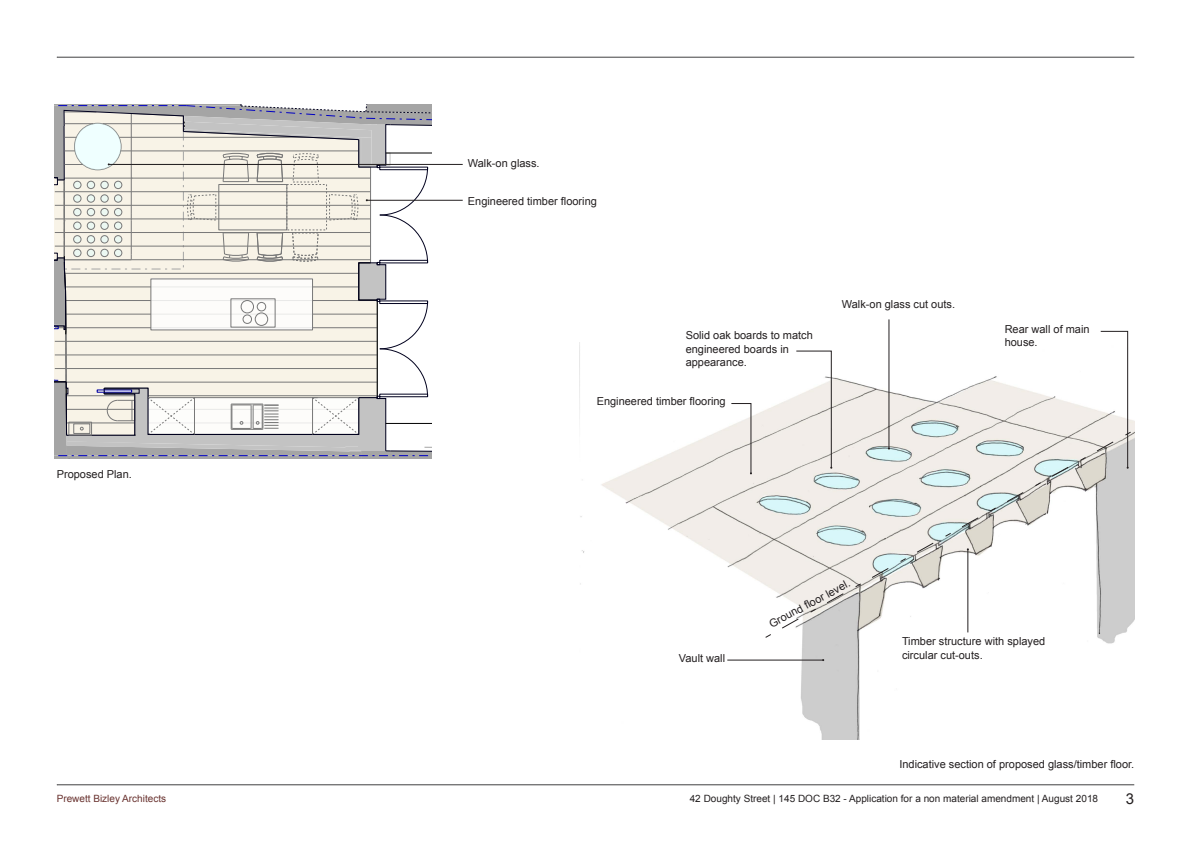
<style>
.page{position:relative;width:1191px;height:842px;background:#fff}
.page>*{position:absolute;margin:0;border:0;box-sizing:border-box;transform-origin:0 0}
.Body{font:15px "Arial";color:#231f20}
.t1{font:11px/13.2px "Arial";color:#231f20}
.t2{font:10px "Arial";color:#231f20}
.t3{font:10px "Arial";color:#68312e}
</style>
<div class="page">
<hr style="left:57px;top:785px;width:1077px;height:1px;background:#414142">
<hr style="left:57px;top:57px;width:1077px;height:1px;background:#414142">
<img style="left:579px;top:343px;width:555px;height:397px">
<hr style="left:888px;top:319px;width:1px;height:130px;background:#231f20">
<svg style="left:796px;top:351px;width:36px;height:74px"></svg>
<svg style="left:731px;top:403px;width:21px;height:71px"></svg>
<hr style="left:727px;top:660px;width:96px;height:1px;background:#231f20">
<svg style="left:1100px;top:331px;width:28px;height:94px"></svg>
<hr style="left:367px;top:200px;width:96px;height:1px;background:#231f20">
<hr style="left:109px;top:164px;width:354px;height:1px;background:#231f20">
<svg style="left:55px;top:104px;width:377px;height:354px"></svg>
<svg style="left:764px;top:425px;width:371px;height:214px"></svg>
<p class="t1" style="left:468px;top:156px;width:73px">Walk-on glass.</p>
<p class="t1" style="left:57px;top:467px;width:77px">Proposed Plan.</p>
<p class="t1" style="left:468px;top:194px;width:130px">Engineered timber flooring</p>
<p class="t1" style="left:685px;top:329px;width:129px">Solid oak boards to match engineered boards in appearance.</p>
<p class="t1" style="left:596px;top:394px;width:130px">Engineered timber flooring</p>
<p class="t1" style="left:842px;top:297px;width:115px">Walk-on glass cut outs.</p>
<p class="t1" style="left:1004px;top:323px;width:86px">Rear wall of main house.</p>
<p class="t1" style="left:767px;top:619px;width:91px;rotate:-28deg">Ground fl oor level.</p>
<p class="t1" style="left:902px;top:635px;width:145px">Timber structure with splayed</p>
<p class="t1" style="left:679px;top:652px;width:48px">Vault wall</p>
<p class="t1" style="left:902px;top:648px;width:82px">circular cut-outs.</p>
<p class="t1" style="left:899px;top:757px;width:236px">Indicative section of proposed glass/timber floor.</p>
<p class="t3" style="left:57px;top:792px;width:111px">Prewett Bizley Architects</p>
<p class="t2" style="left:690px;top:792px;width:410px">42 Doughty Street | 145 DOC B32 - Application for a non material amendment | August 2018</p>
<p class="Body" style="left:1126px;top:789px;width:10px">3</p>
</div>
